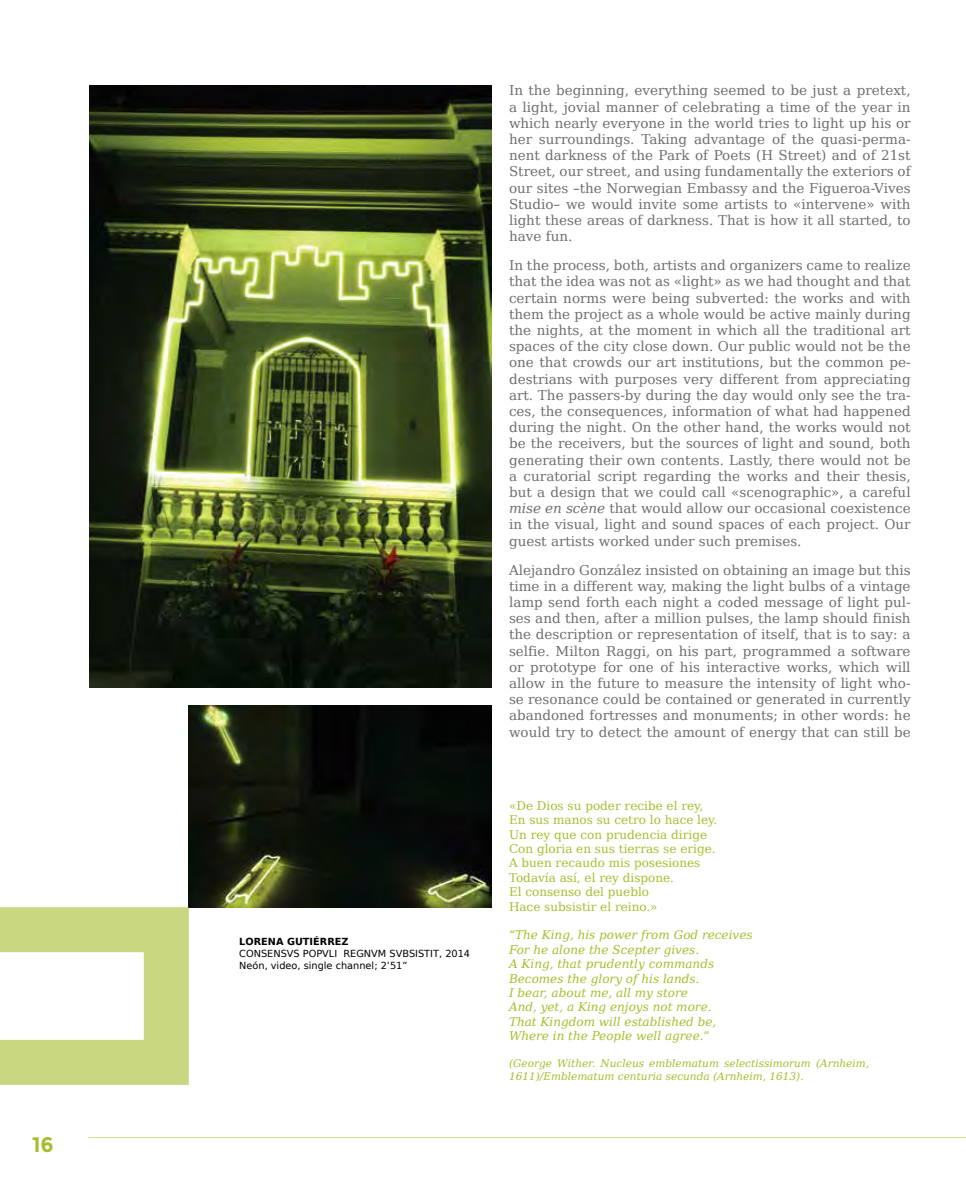
<style>
.page{position:relative;width:966px;height:1191px;background:#fff}
.page>*{position:absolute;margin:0;border:0;box-sizing:border-box;transform-origin:0 0}
.t1{font:700 21px "Montserrat";color:#a5be2c}
.t2{font:13.5px/16.2px "DejaVu Serif";color:#6d6e71;text-align:justify}
.t3{font:italic 12px/14.4px "DejaVu Serif";color:#a5be2c}
.t4{font:12px/14.4px "DejaVu Serif";color:#a5be2c}
.t5{font:italic 10.5px/12.6px "DejaVu Serif";color:#a5be2c}
.t6{font:9.75px/11.7px "DejaVu Sans";color:#000}
.t7{font:700 9.75px "DejaVu Sans";color:#000}
.s1{font-family:"DejaVu Sans"}
.s2{font-style:italic}
</style>
<div class="page">
<img style="left:89px;top:85px;width:402px;height:602px">
<img style="left:189px;top:706px;width:302px;height:201px">
<hr style="left:88px;top:1137px;width:877px;height:1px;background:#a5be2c">
<svg style="left:0;top:907px;width:189px;height:177px"></svg>
<h1 class="t1" style="left:32px;top:1131px;width:23px">16</h1>
<p class="t7" style="left:239px;top:934px;width:111px">LORENA GUTIÉRREZ</p>
<p class="t6" style="left:239px;top:947px;width:232px">CONSENSVS POPVLI REGNVM SVBSISTIT, 2014<br>Neón, video, single channel; 2’51”</p>
<p class="t2" style="left:509px;top:81px;width:403px">In the beginning, everything seemed to be just a pretext, a light, jovial manner of celebrating a time of the year in which nearly everyone in the world tries to light up his or her surroundings. Taking advantage of the quasi-perma&shy;nent darkness of the Park of Poets (H Street) and of 21st Street, our street, and using fundamentally the exteriors of our sites <span class="s1">–</span>the Norwegian Embassy and the Figueroa-Vives Studio<span class="s1">–</span> we would invite some artists to «intervene» with light these areas of darkness. That is how it all started, to have fun.</p>
<p class="t2" style="left:509px;top:256px;width:403px">In the process, both, artists and organizers came to realize that the idea was not as «light» as we had thought and that certain norms were being subverted: the works and with them the project as a whole would be active mainly during the nights, at the moment in which all the traditional art spaces of the city close down. Our public would not be the one that crowds our art institutions, but the common pe&shy;destrians with purposes very different from appreciating art. The passers-by during the day would only see the tra&shy;ces, the consequences, information of what had happened during the night. On the other hand, the works would not be the receivers, but the sources of light and sound, both generating their own contents. Lastly, there would not be a curatorial script regarding the works and their thesis, but a design that we could call «scenographic», a careful <span class="s2">mise en scène</span> that would allow our occasional coexistence in the visual, light and sound spaces of each project. Our guest artists worked under such premises.</p>
<p class="t2" style="left:509px;top:560px;width:403px">Alejandro González insisted on obtaining an image but this time in a different way, making the light bulbs of a vintage lamp send forth each night a coded message of light pul&shy;ses and then, after a million pulses, the lamp should finish the description or representation of itself, that is to say: a selfie. Milton Raggi, on his part, programmed a software or prototype for one of his interactive works, which will allow in the future to measure the intensity of light who&shy;se resonance could be contained or generated in currently abandoned fortresses and monuments; in other words: he would try to detect the amount of energy that can still be</p>
<p class="t4" style="left:509px;top:797px;width:210px">«De Dios su poder recibe el rey,<br>En sus manos su cetro lo hace ley.<br>Un rey que con prudencia dirige<br>Con gloria en sus tierras se erige.<br>A buen recaudo mis posesiones<br>Todavía así, el rey dispone.<br>El consenso del pueblo<br>Hace subsistir el reino.»</p>
<p class="t3" style="left:509px;top:927px;width:245px">“The King, his power from God receives<br>For he alone the Scepter gives.<br>A King, that prudently commands<br>Becomes the glory of his lands.<br>I bear, about me, all my store<br>And, yet, a King enjoys not more.<br>That Kingdom will established be,<br>Where in the People well agree.”</p>
<p class="t5" style="left:509px;top:1056px;width:361px">(George Wither. Nucleus emblematum selectissimorum (Arnheim,<br>1611)/Emblematum centuria secunda (Arnheim, 1613).</p>
</div>
